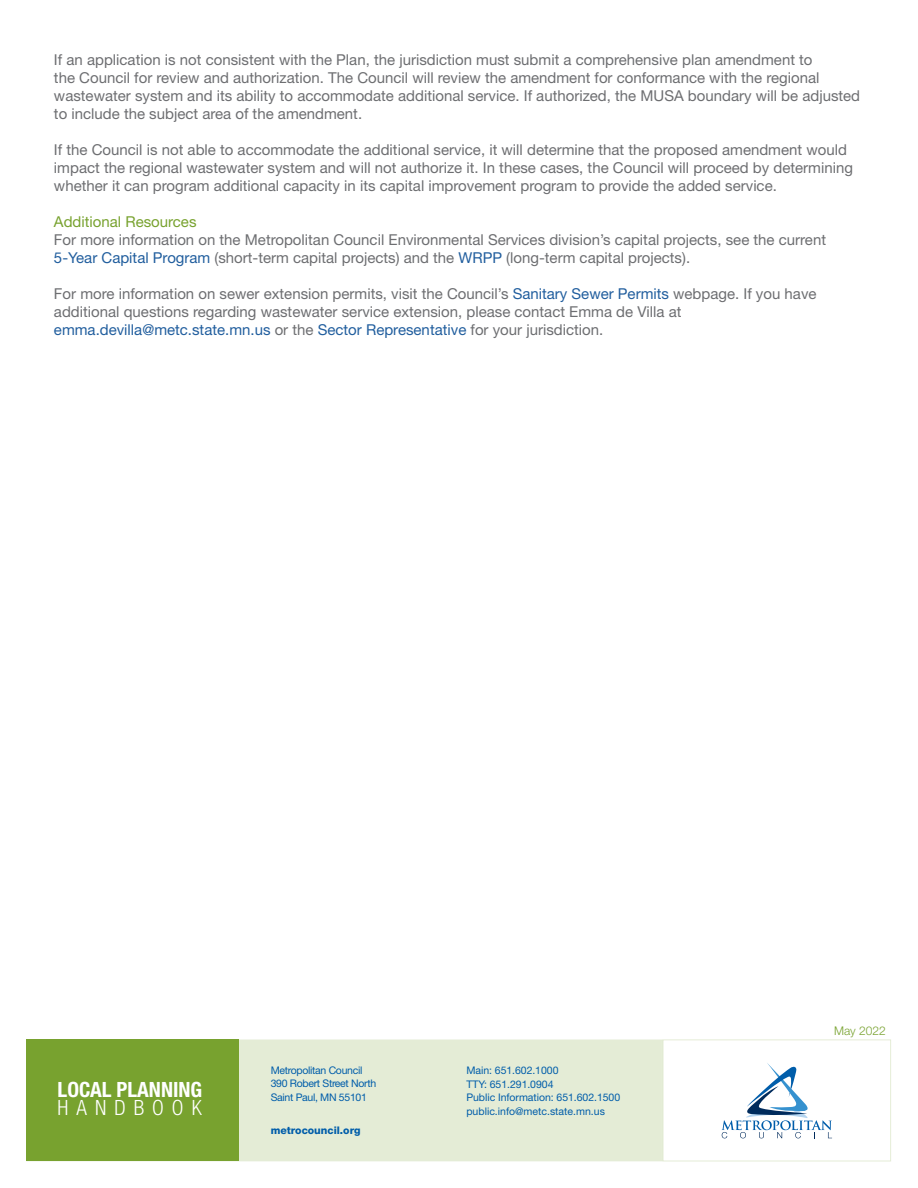
<style>
.page{position:relative;width:918px;height:1188px;background:#fff}
.page>*{position:absolute;margin:0;border:0;box-sizing:border-box;transform-origin:0 0}
.t1{font:700 condensed 21px/18px "Helvetica Neue LT Std";color:#fff}
.t2{font:15px/18px "Helvetica Neue LT Std";color:#6d6e71}
.t3{font:15px "Helvetica Neue LT Std";color:#78a22f}
.t4{font:300 12px "Helvetica Neue LT Std";color:#78a22f}
.t5{font:10.5px "Helvetica Neue LT Std";letter-spacing:-.005em;color:#005daa}
.t6{font:10.5px "Helvetica Neue LT Std";letter-spacing:-.03em;color:#005daa}
.t7{font:800 10.5px "Helvetica Neue LT Std";color:#005daa}
.s1{color:#215e9e}
.s2{font-weight:300}
</style>
<div class="page">
<div style="left:26px;top:1040px;width:637px;height:121px;background:#e4ecd6"></div>
<div style="left:26px;top:1040px;width:213px;height:121px;background:#78a22f"></div>
<svg style="left:722px;top:1063px;width:110px;height:75px"></svg>
<p class="t2" style="left:54px;top:50px;width:808px">If an application is not consistent with the Plan, the jurisdiction must submit a comprehensive plan amendment to<br>the Council for review and authorization. The Council will review the amendment for conformance with the regional wastewater system and its ability to accommodate additional service. If authorized, the MUSA boundary will be adjusted to include the subject area of the amendment.</p>
<p class="t2" style="left:54px;top:140px;width:800px">If the Council is not able to accommodate the additional service, it will determine that the proposed amendment would impact the regional wastewater system and will not authorize it. In these cases, the Council will proceed by determining whether it can program additional capacity in its capital improvement program to provide the added service.</p>
<p class="t3" style="left:54px;top:212px;width:144px">Additional Resources</p>
<p class="t2" style="left:54px;top:230px;width:774px">For more information on the Metropolitan Council Environmental Services division’s capital projects, see the current<br><span class="s1">5-Year Capital Program</span> (short-term capital projects) and the <span class="s1">WRPP</span> (long-term capital projects).</p>
<p class="t2" style="left:54px;top:284px;width:764px">For more information on sewer extension permits, visit the Council’s <span class="s1">Sanitary Sewer Permits</span> webpage. If you have additional questions regarding wastewater service extension, please contact Emma de Villa at <span class="s1">emma.devilla@metc.state.mn.us</span> or the <span class="s1">Sector Representative</span> for your jurisdiction.</p>
<p class="t1" style="left:58px;top:1080px;width:146px">LOCAL PLANNING<br><span class="s2">HANDBOOK</span></p>
<p class="t6" style="left:271px;top:1064px;width:93px">Metropolitan Council</p>
<p class="t5" style="left:466px;top:1064px;width:94px">Main: 651.602.1000</p>
<p class="t6" style="left:271px;top:1078px;width:107px">390 Robert Street North</p>
<p class="t5" style="left:466px;top:1078px;width:89px">TTY: 651.291.0904</p>
<p class="t6" style="left:271px;top:1091px;width:98px">Saint Paul, MN 55101</p>
<p class="t5" style="left:466px;top:1091px;width:155px">Public Information: 651.602.1500</p>
<p class="t5" style="left:466px;top:1105px;width:140px">public.info@metc.state.mn.us</p>
<p class="t7" style="left:271px;top:1124px;width:91px">metrocouncil.org</p>
<p class="t4" style="left:834px;top:1023px;width:53px">May 2022</p>
</div>
